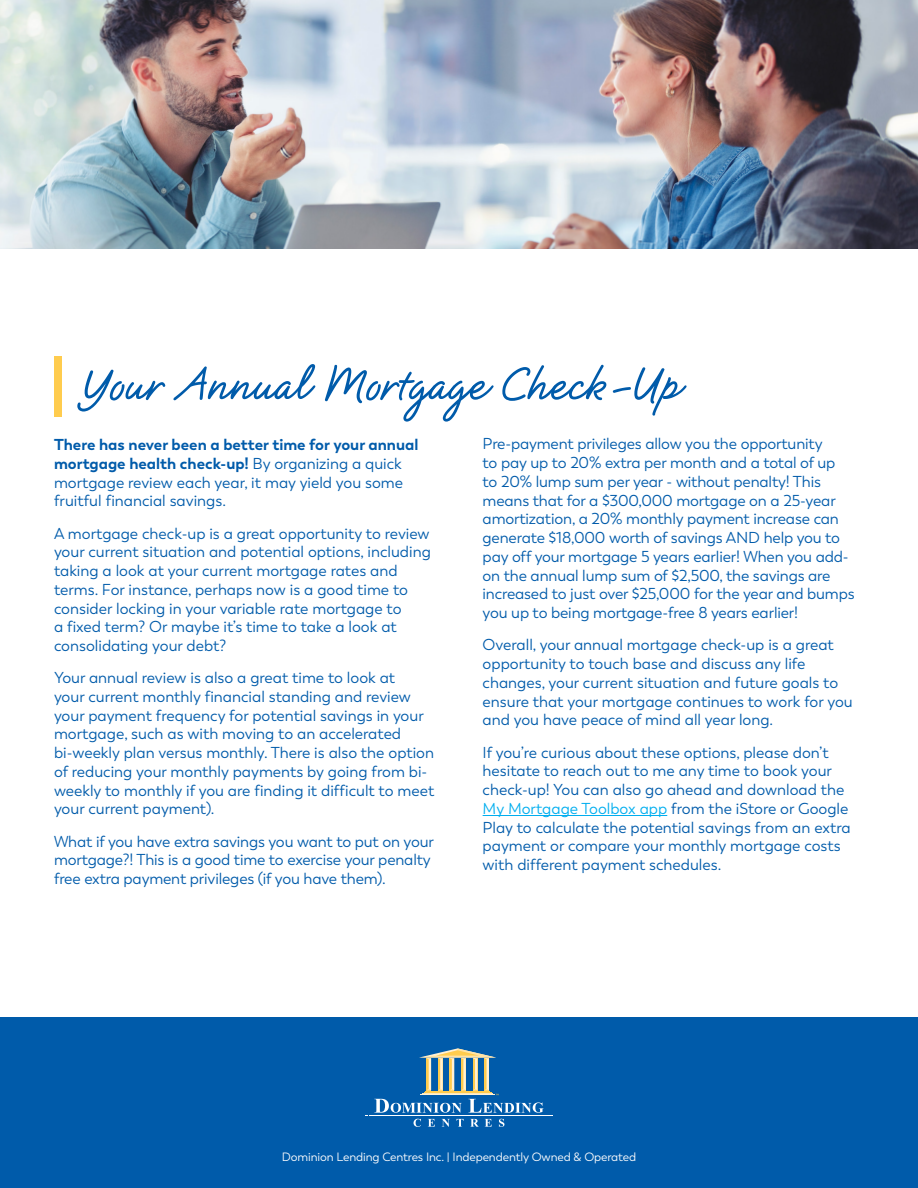
<style>
.page{position:relative;width:918px;height:1188px;background:#fff}
.page>*{position:absolute;margin:0;border:0;box-sizing:border-box;transform-origin:0 0}
.t1{font:700 52.5px "Natural Script";color:#005baa}
.t2{font:15.75px/18.8px "Trenda";color:#005baa}
.t3{font:12px "Trenda";letter-spacing:-.01em;color:#fff}
.s1{font-weight:700}
.s2{color:#00aeef}
</style>
<div class="page">
<div style="left:54px;top:356px;width:7px;height:60px;background:#ffcc4e"></div>
<img style="left:0;top:0;width:918px;height:248px">
<hr style="left:483px;top:815px;width:184px;height:1px;background:#00aeef">
<div style="left:0;top:1017px;width:918px;height:171px;background:#005baa"></div>
<svg style="left:414px;top:1119px;width:7px;height:8px"></svg>
<svg style="left:428px;top:1119px;width:7px;height:8px"></svg>
<svg style="left:442px;top:1119px;width:8px;height:8px"></svg>
<svg style="left:456px;top:1119px;width:8px;height:8px"></svg>
<svg style="left:470px;top:1119px;width:9px;height:8px"></svg>
<svg style="left:485px;top:1119px;width:7px;height:8px"></svg>
<svg style="left:499px;top:1119px;width:5px;height:8px"></svg>
<hr style="left:369px;top:1115px;width:180px;height:1px;background:#fff">
<svg style="left:374px;top:1048px;width:170px;height:65px"></svg>
<h1 class="t1" style="left:82px;top:351px;width:601px">Your Annual Mortgage Check-Up</h1>
<p class="t2" style="left:54px;top:435px;width:366px"><span class="s1">There has never been a better time for your annual mortgage health check-up!</span> By organizing a quick mortgage review each year, it may yield you some fruitful financial savings.</p>
<p class="t2" style="left:54px;top:524px;width:378px">A mortgage check-up is a great opportunity to review your current situation and potential options, including taking a look at your current mortgage rates and terms. For instance, perhaps now is a good time to consider locking in your variable rate mortgage to<br>a fixed term? Or maybe it’s time to take a look at consolidating your debt?</p>
<p class="t2" style="left:54px;top:669px;width:382px">Your annual review is also a great time to look at<br>your current monthly financial standing and review your payment frequency for potential savings in your mortgage, such as with moving to an accelerated bi-weekly plan versus monthly. There is also the option of reducing your monthly payments by going from bi&shy;weekly to monthly if you are finding it difficult to meet your current payment).</p>
<p class="t2" style="left:54px;top:832px;width:382px">What if you have extra savings you want to put on your mortgage?! This is a good time to exercise your penalty free extra payment privileges (if you have them).</p>
<p class="t2" style="left:483px;top:435px;width:374px">Pre-payment privileges allow you the opportunity<br>to pay up to 20% extra per month and a total of up<br>to 20% lump sum per year - without penalty! This means that for a $300,000 mortgage on a 25-year amortization, a 20% monthly payment increase can generate $18,000 worth of savings AND help you to pay off your mortgage 5 years earlier! When you add&shy;on the annual lump sum of $2,500, the savings are increased to just over $25,000 for the year and bumps you up to being mortgage-free 8 years earlier!</p>
<p class="t2" style="left:483px;top:636px;width:372px">Overall, your annual mortgage check-up is a great opportunity to touch base and discuss any life changes, your current situation and future goals to ensure that your mortgage continues to work for you and you have peace of mind all year long.</p>
<p class="t2" style="left:483px;top:743px;width:369px">If you’re curious about these options, please don’t hesitate to reach out to me any time to book your check-up! You can also go ahead and download the <span class="s2">My Mortgage Toolbox app</span> from the iStore or Google Play to calculate the potential savings from an extra payment or compare your monthly mortgage costs with different payment schedules.</p>
<p class="t3" style="left:282px;top:1149px;width:356px">Dominion Lending Centres Inc. | Independently Owned &amp; Operated</p>
</div>
